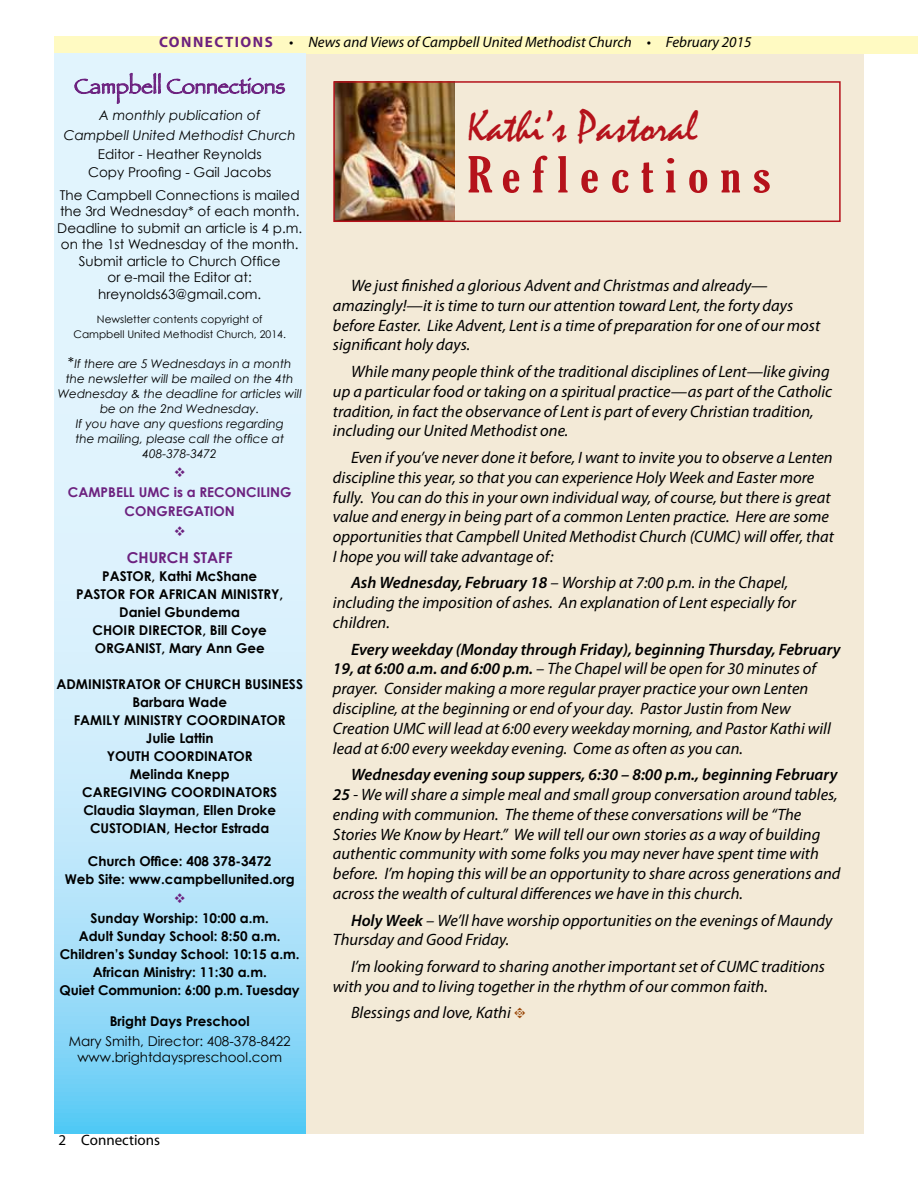
<style>
.page{position:relative;width:918px;height:1188px;background:#fff}
.page>*{position:absolute;margin:0;border:0;box-sizing:border-box;transform-origin:0 0}
.t1{font:extra-condensed 48px "Gloucester";letter-spacing:.2em;color:#b5121b;scale:1.25 1}
.t2{font:45px "Mistral";color:#b5121b}
.t3{font:21px "Papyrus";color:#6c217f}
.t4{font:italic 16.5px/19.8px "Myriad Pro";color:#000}
.t5{font:italic 15px "Myriad Pro";color:#000}
.t6{font:15px "Myriad Pro";color:#000}
.t7{font:700 15px "Century Gothic";color:#6c217f}
.t8{font:700 13.5px/18px "Century Gothic";color:#000;text-align:center}
.t9{font:13.5px/16.5px "Century Gothic";color:#000;text-align:center}
.t10{font:italic 13.5px/19.5px "Century Gothic";color:#000;text-align:center}
.t11{font:700 13.5px/19.5px "Century Gothic";color:#6c217f;text-align:center}
.t12{font:italic 12px/15px "Century Gothic";color:#000;text-align:center}
.t13{font:10.5px/15px "Century Gothic";color:#000;text-align:center}
.s1{font-weight:700;font-style:normal;color:#6c217f}
.s2{font-style:normal;font-size:15px}
.s3{font-weight:600}
.s4{font-family:"Type Embellishments One Let Plain";font-style:normal;font-size:15px;color:#994708}
</style>
<div class="page">
<div style="left:55px;top:36px;width:863px;height:18px;background:#fffac2"></div>
<div style="left:306px;top:54px;width:558px;height:1080px;background:#f3ead7"></div>
<svg style="left:54px;top:54px;width:251px;height:1080px;background:#c8ebfb"></svg>
<svg style="left:75px;top:73px;width:86px;height:31px;background:#c9c9e3"></svg>
<svg style="left:167px;top:78px;width:118px;height:18px;background:#bfb8d9"></svg>
<img style="left:336px;top:84px;width:118px;height:135px">
<div style="left:333px;top:81px;width:508px;height:141px;border:2px solid #b5121b"></div>
<svg style="left:175px;top:467px;width:10px;height:10px"></svg>
<svg style="left:175px;top:526px;width:10px;height:10px"></svg>
<svg style="left:175px;top:893px;width:10px;height:10px"></svg>
<p class="t5" style="left:159px;top:33px;width:594px"><span class="s1">CONNECTIONS</span> • News and Views of Campbell United Methodist Church • February 2015</p>
<p class="t3" style="left:74px;top:74px;width:213px">Campbell Connections</p>
<p class="t10" style="left:64px;top:105px;width:234px">A monthly publication of<br>Campbell United Methodist Church</p>
<p class="t9" style="left:88px;top:145px;width:185px;line-height:18px">Editor - Heather Reynolds<br>Copy Proofing - Gail Jacobs</p>
<p class="t9" style="left:57px;top:186px;width:246px">The Campbell Connections is mailed the 3rd Wednesday* of each month.<br>Deadline to submit an article is 4 p.m. on the 1st Wednesday of the month.<br>Submit article to Church Office<br>or e-mail the Editor at: hreynolds63@gmail.com.</p>
<p class="t13" style="left:74px;top:311px;width:214px">Newsletter contents copyright of<br>Campbell United Methodist Church, 2014.</p>
<p class="t12" style="left:58px;top:356px;width:246px"><span class="s2">*</span>If there are 5 Wednesdays in a month the newsletter will be mailed on the 4th<br>Wednesday &amp; the deadline for articles will be on the 2nd Wednesday.<br>If you have any questions regarding<br>the mailing, please call the office at<br>408-378-3472</p>
<p class="t11" style="left:68px;top:482px;width:225px">CAMPBELL UMC is a RECONCILING<br>CONGREGATION</p>
<p class="t7" style="left:127px;top:548px;width:107px">CHURCH STAFF</p>
<p class="t8" style="left:76px;top:566px;width:209px">PASTOR, Kathi McShane<br>PASTOR FOR AFRICAN MINISTRY,<br>Daniel Gbundema<br>CHOIR DIRECTOR, Bill Coye<br>ORGANIST, Mary Ann Gee</p>
<p class="t8" style="left:56px;top:674px;width:248px">ADMINISTRATOR OF CHURCH BUSINESS<br>Barbara Wade<br>FAMILY MINISTRY COORDINATOR<br>Julie Lattin<br>YOUTH COORDINATOR<br>Melinda Knepp<br>CAREGIVING COORDINATORS<br>Claudia Slayman, Ellen Droke<br>CUSTODIAN, Hector Estrada</p>
<p class="t8" style="left:65px;top:851px;width:232px">Church Office: 408 378-3472<br>Web Site: www.campbellunited.org</p>
<p class="t8" style="left:60px;top:908px;width:242px">Sunday Worship: 10:00 a.m.<br>Adult Sunday School: 8:50 a.m.<br>Children’s Sunday School: 10:15 a.m.<br>African Ministry: 11:30 a.m.<br>Quiet Communion: 6:00 p.m. Tuesday</p>
<p class="t8" style="left:110px;top:1012px;width:141px">Bright Days Preschool</p>
<p class="t9" style="left:69px;top:1032px;width:224px">Mary Smith, Director: 408-378-8422 www.brightdayspreschool.com</p>
<h2 class="t2" style="left:468px;top:102px;width:232px">Kathi’s Pastoral</h2>
<h1 class="t1" style="left:468px;top:147px;width:244px">Reflections</h1>
<p class="t4" style="left:333px;top:275px;width:489px;text-indent:18px">We just finished a glorious Advent and Christmas and already— amazingly!—it is time to turn our attention toward Lent, the forty days before Easter. Like Advent, Lent is a time of preparation for one of our most significant holy days.</p>
<p class="t4" style="left:333px;top:361px;width:501px;text-indent:18px">While many people think of the traditional disciplines of Lent—like giving up a particular food or taking on a spiritual practice—as part of the Catholic tradition, in fact the observance of Lent is part of every Christian tradition, including our United Methodist one.</p>
<p class="t4" style="left:333px;top:447px;width:502px;text-indent:18px">Even if you’ve never done it before, I want to invite you to observe a Lenten discipline this year, so that you can experience Holy Week and Easter more fully. You can do this in your own individual way, of course, but there is great value and energy in being part of a common Lenten practice. Here are some opportunities that Campbell United Methodist Church (CUMC) will offer, that I hope you will take advantage of:</p>
<p class="t4" style="left:333px;top:573px;width:464px;text-indent:18px"><span class="s3">Ash Wednesday, February 18</span> – Worship at 7:00 p.m. in the Chapel, including the imposition of ashes. An explanation of Lent especially for children.</p>
<p class="t4" style="left:333px;top:639px;width:509px;text-indent:18px"><span class="s3">Every weekday (Monday through Friday), beginning Thursday, February 19, at 6:00 a.m. and 6:00 p.m.</span> – The Chapel will be open for 30 minutes of prayer. Consider making a more regular prayer practice your own Lenten discipline, at the beginning or end of your day. Pastor Justin from New Creation UMC will lead at 6:00 every weekday morning, and Pastor Kathi will lead at 6:00 every weekday evening. Come as often as you can.</p>
<p class="t4" style="left:333px;top:764px;width:509px;text-indent:18px"><span class="s3">Wednesday evening soup suppers, 6:30 – 8:00 p.m., beginning February 25</span> - We will share a simple meal and small group conversation around tables, ending with communion. The theme of these conversations will be “The Stories We Know by Heart.” We will tell our own stories as a way of building authentic community with some folks you may never have spent time with before. I’m hoping this will be an opportunity to share across generations and across the wealth of cultural differences we have in this church.</p>
<p class="t4" style="left:333px;top:910px;width:501px;text-indent:18px"><span class="s3">Holy Week</span> – We’ll have worship opportunities on the evenings of Maundy<br>Thursday and Good Friday.</p>
<p class="t4" style="left:333px;top:956px;width:494px;text-indent:18px">I’m looking forward to sharing another important set of CUMC traditions with you and to living together in the rhythm of our common faith.</p>
<p class="t4" style="left:351px;top:1003px;width:176px">Blessings and love, Kathi <span class="s4">t</span></p>
<p class="t6" style="left:59px;top:1131px;width:103px">2 Connections</p>
</div>
